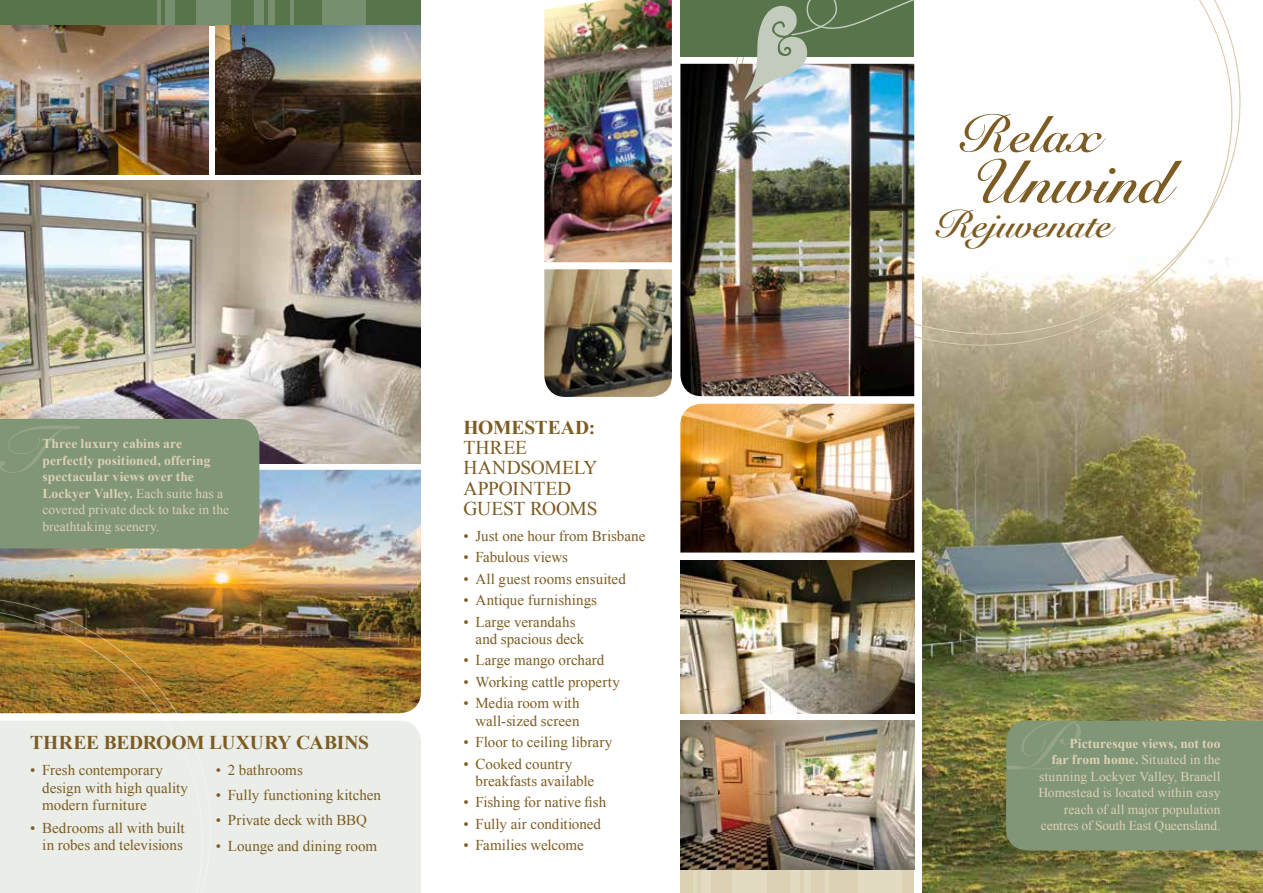
<style>
.page{position:relative;width:1263px;height:893px;background:#fff}
.page>*{position:absolute;margin:0;border:0;box-sizing:border-box;transform-origin:0 0}
.t1{font:67.95px "Snell Roundhand";color:#ddd1b4;scale:1.13 1}
.t2{font:700 60px "Snell Roundhand";color:#7c5c23}
.t3{font:700 51px "Snell Roundhand";color:#7c5c23}
.t4{font:700 37.5px "Snell Roundhand";letter-spacing:-.005em;color:#7c5c23}
.t5{font:700 19.5px "Times New Roman";letter-spacing:-.01em;color:#7c5c23}
.t6{font:19.5px/20.2px "Times New Roman";letter-spacing:-.01em;color:#7c5c23}
.t7{font:15px/17.2px "Times New Roman";color:#7c5c23}
.t8{font:13.5px/16.5px "Times New Roman";color:#ddd1b4;text-align:right}
.t9{font:700 13.5px/16.5px "Times New Roman";letter-spacing:.005em;color:#ddd1b4}
.s1{font-weight:400}
.s2{font-weight:700}
</style>
<div class="page">
<div style="left:211px;top:721px;width:210px;height:172px;background:#eaede8"></div>
<div style="left:680px;top:721px;width:234px;height:172px;background:#ddd1b4"></div>
<div style="left:732px;top:721px;width:35px;height:172px;background:#e3dac2"></div>
<hr style="left:693px;top:721px;width:4px;height:172px;background:#e3dac2">
<div style="left:701px;top:721px;width:10px;height:172px;background:#e3dac2"></div>
<div style="left:804px;top:721px;width:7px;height:172px;background:#e3dac2"></div>
<hr style="left:825px;top:721px;width:4px;height:172px;background:#e3dac2">
<div style="left:790px;top:721px;width:10px;height:172px;background:#e3dac2"></div>
<div style="left:858px;top:721px;width:44px;height:172px;background:#e3dac2"></div>
<div style="left:0;top:0;width:421px;height:26px;background:#57744b"></div>
<div style="left:196px;top:0;width:35px;height:26px;background:#778f6e"></div>
<hr style="left:157px;top:0;width:4px;height:26px;background:#778f6e">
<div style="left:165px;top:0;width:10px;height:26px;background:#778f6e"></div>
<div style="left:269px;top:0;width:6px;height:26px;background:#778f6e"></div>
<hr style="left:290px;top:0;width:3px;height:26px;background:#fff">
<div style="left:254px;top:0;width:10px;height:26px;background:#778f6e"></div>
<div style="left:322px;top:0;width:44px;height:26px;background:#778f6e"></div>
<img style="left:0;top:180px;width:421px;height:284px">
<img style="left:0;top:470px;width:421px;height:243px">
<div style="left:0;top:419px;width:259px;height:130px;background:#809677"></div>
<img style="left:544px;top:0;width:128px;height:262px">
<img style="left:544px;top:269px;width:128px;height:128px">
<img style="left:680px;top:404px;width:234px;height:149px">
<img style="left:0;top:26px;width:208px;height:148px">
<img style="left:680px;top:721px;width:234px;height:149px">
<img style="left:680px;top:560px;width:234px;height:153px">
<img style="left:216px;top:26px;width:205px;height:148px">
<img style="left:923px;top:275px;width:340px;height:618px">
<div style="left:1006px;top:721px;width:257px;height:129px;background:#809677"></div>
<svg style="left:723px;top:0;width:518px;height:355px"></svg>
<img style="left:680px;top:64px;width:234px;height:332px">
<div style="left:680px;top:0;width:234px;height:56px;background:#57744b"></div>
<svg style="left:744px;top:0;width:234px;height:101px"></svg>
<img style="left:0;top:600px;width:211px;height:293px">
<h1 class="t1" style="left:-10px;top:411px;width:54px">T</h1>
<p class="t9" style="left:43px;top:435px;width:188px">Three luxury cabins are perfectly positioned, offering spectacular views over the<br>Lockyer Valley. <span class="s1">Each suite has a covered private deck to take in the breathtaking scenery.</span></p>
<h3 class="t5" style="left:30px;top:729px;width:340px">THREE BEDROOM LUXURY CABINS</h3>
<p class="t7" style="left:42px;top:761px;width:147px;text-indent:-12px">• Fresh contemporary design with high quality modern furniture</p>
<p class="t7" style="left:30px;top:819px;width:156px;text-align:right">• Bedrooms all with built in robes and televisions</p>
<p class="t7" style="left:216px;top:761px;width:88px">• 2 bathrooms</p>
<p class="t7" style="left:216px;top:786px;width:167px">• Fully functioning kitchen</p>
<p class="t7" style="left:216px;top:811px;width:153px">• Private deck with BBQ</p>
<p class="t7" style="left:216px;top:837px;width:163px">• Lounge and dining room</p>
<h3 class="t5" style="left:463px;top:414px;width:133px">HOMESTEAD:</h3>
<h3 class="t6" style="left:463px;top:437px;width:136px">THREE<br>HANDSOMELY<br>APPOINTED<br>GUEST ROOMS</h3>
<p class="t7" style="left:463px;top:527px;width:183px">• Just one hour from Brisbane</p>
<p class="t7" style="left:463px;top:548px;width:106px">• Fabulous views</p>
<p class="t7" style="left:463px;top:570px;width:164px">• All guest rooms ensuited</p>
<p class="t7" style="left:463px;top:591px;width:135px">• Antique furnishings</p>
<p class="t7" style="left:475px;top:613px;width:110px;text-indent:-12px">• Large verandahs and spacious deck</p>
<p class="t7" style="left:463px;top:651px;width:142px">• Large mango orchard</p>
<p class="t7" style="left:463px;top:673px;width:158px">• Working cattle property</p>
<p class="t7" style="left:463px;top:694px;width:118px;text-align:right">• Media room with wall-sized screen</p>
<p class="t7" style="left:463px;top:733px;width:150px">• Floor to ceiling library</p>
<p class="t7" style="left:475px;top:755px;width:120px;text-indent:-12px">• Cooked country breakfasts available</p>
<p class="t7" style="left:463px;top:793px;width:144px">• Fishing for native fish</p>
<p class="t7" style="left:463px;top:815px;width:139px">• Fully air conditioned</p>
<p class="t7" style="left:463px;top:836px;width:122px">• Families welcome</p>
<h3 class="t3" style="left:962px;top:104px;width:139px">Relax</h3>
<h2 class="t2" style="left:972px;top:146px;width:199px">Unwind</h2>
<h3 class="t4" style="left:938px;top:202px;width:175px">Rejuvenate</h3>
<h1 class="t1" style="left:1007px;top:708px;width:54px">P</h1>
<p class="t8" style="left:1038px;top:735px;width:184px"><span class="s2">Picturesque views, not too<br>far from home.</span> Situated in the stunning Lockyer Valley, Branell<br>Homestead is located within easy reach of all major population centres of South East Queensland.</p>
</div>
